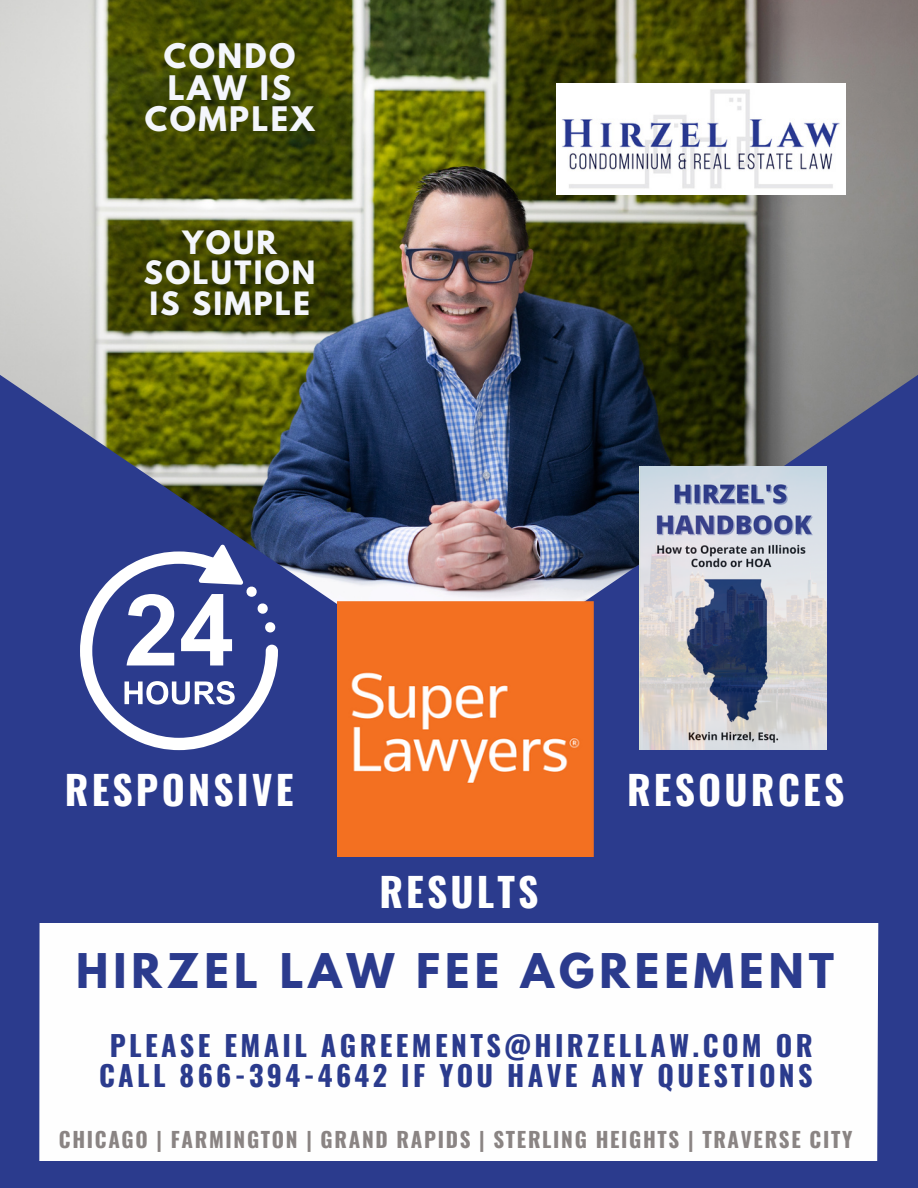
<style>
.page{position:relative;width:918px;height:1188px;background:#2b3b8d}
.page>*{position:absolute;margin:0;border:0;box-sizing:border-box;transform-origin:0 0}
.t1{font:700 42.45px "League Spartan";letter-spacing:.12em;color:#2b3b8d}
.t2{font:700 39.45px "Oswald";letter-spacing:.08em;color:#fff}
.t3{font:700 30px/31.5px "League Spartan";letter-spacing:.08em;color:#f4f6fc;text-align:center}
.t4{font:700 28.5px/30.3px "League Spartan";letter-spacing:.08em;color:#f4f6fc;text-align:center}
.t5{font:700 28.2px/29.7px "Oswald";letter-spacing:.12em;color:#2b3b8d;text-align:center}
.t6{font:700 21px "Oswald";letter-spacing:.08em;color:#8a8483}
</style>
<div class="page">
<img style="left:0;top:0;width:918px;height:687px">
<div style="left:40px;top:923px;width:859px;height:265px;background:#fefefe"></div>
<svg style="left:80px;top:544px;width:198px;height:206px"></svg>
<img style="left:556px;top:84px;width:290px;height:110px">
<img style="left:338px;top:602px;width:255px;height:255px">
<div style="left:0;top:1161px;width:885px;height:27px;background:#2b3b8d"></div>
<div style="left:877px;top:923px;width:22px;height:265px;background:#2b3b8d"></div>
<img style="left:640px;top:466px;width:187px;height:284px">
<h1 class="t3" style="left:145px;top:44px;width:171px">CONDO<br>LAW IS<br>COMPLEX</h1>
<h1 class="t4" style="left:144px;top:231px;width:173px">YOUR<br>SOLUTION<br>IS SIMPLE</h1>
<h1 class="t2" style="left:65px;top:759px;width:230px">RESPONSIVE</h1>
<h1 class="t2" style="left:379px;top:861px;width:161px">RESULTS</h1>
<h2 class="t2" style="left:627px;top:759px;width:219px">RESOURCES</h2>
<p class="t1" style="left:76px;top:949px;width:759px">HIRZEL LAW FEE AGREEMENT</p>
<p class="t5" style="left:99px;top:1030px;width:715px">PLEASE EMAIL AGREEMENTS@HIRZELLAW.COM OR<br>CALL 866-394-4642 IF YOU HAVE ANY QUESTIONS</p>
<p class="t6" style="left:59px;top:1123px;width:795px">CHICAGO | FARMINGTON | GRAND RAPIDS | STERLING HEIGHTS | TRAVERSE CITY</p>
</div>
